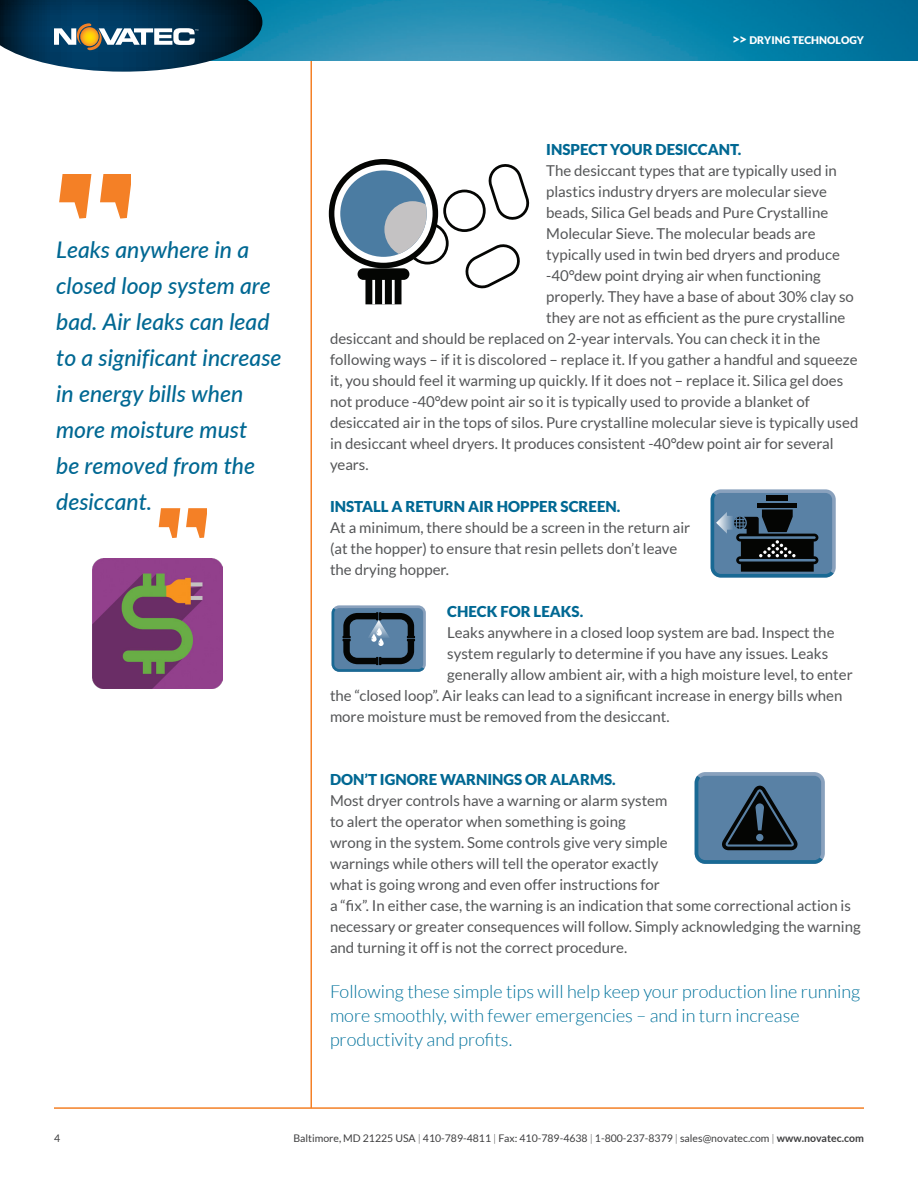
<style>
.page{position:relative;width:918px;height:1188px;background:#fff}
.page>*{position:absolute;margin:0;border:0;box-sizing:border-box;transform-origin:0 0}
.t1{font:285.6px "Air Americana";color:#f48026}
.t2{font:191.4px "Air Americana";color:#f48026}
.Styles_for_Word_RTF{font:italic 500 22.95px/36px "Lato";color:#006893}
.t3{font:300 18px/24px "Lato";color:#00729c}
.t4{font:15px/21px "Lato";color:#545557}
.t5{font:900 15px "Lato";color:#006893}
.t6{font:10.5px "Lato";color:#3e3e3f}
.text{font:900 10.5px "Lato";color:#fff}
.s1{font-size:13.5px}
.s2{font-weight:300}
.s3{font-weight:700}
</style>
<div class="page">
<hr style="left:310px;top:54px;width:2px;height:1054px;background:#f48026">
<hr style="left:54px;top:1107px;width:810px;height:2px;background:#f48026">
<img style="left:262px;top:0;width:656px;height:61px">
<svg style="left:0;top:0;width:262px;height:72px;background:#2f556c"></svg>
<div style="left:443px;top:190px;width:43px;height:42px;border:3px solid #040503;border-radius:50%"></div>
<svg style="left:408px;top:224px;width:39px;height:39px"></svg>
<div style="left:406px;top:222px;width:43px;height:43px;border:3px solid #040503;border-radius:50%"></div>
<svg style="left:465px;top:244px;width:55px;height:45px"></svg>
<svg style="left:485px;top:164px;width:45px;height:56px"></svg>
<svg style="left:365px;top:280px;width:37px;height:24px"></svg>
<hr style="left:372px;top:278px;width:3px;height:26px;background:#fff">
<hr style="left:382px;top:278px;width:3px;height:26px;background:#fff">
<hr style="left:392px;top:278px;width:3px;height:26px;background:#fff">
<div style="left:358px;top:268px;width:51px;height:12px;background:#040503;border-radius:6px"></div>
<svg style="left:332px;top:162px;width:103px;height:104px"></svg>
<div style="left:329px;top:159px;width:109px;height:109px;border:6px solid #040503;border-radius:50%"></div>
<div style="left:340px;top:170px;width:87px;height:87px;background:#4b7ca2;border-radius:50%"></div>
<svg style="left:384px;top:201px;width:43px;height:56px"></svg>
<div style="left:711px;top:489px;width:125px;height:89px;background:#89a1bd;border-radius:10px"></div>
<svg style="left:711px;top:493px;width:123px;height:85px;background:#3d596f"></svg>
<div style="left:332px;top:605px;width:94px;height:67px;background:#89a1bd;border-radius:8px"></div>
<svg style="left:332px;top:608px;width:92px;height:64px;background:#476782"></svg>
<div style="left:695px;top:772px;width:130px;height:92px;background:#89a1bd;border-radius:11px"></div>
<svg style="left:695px;top:776px;width:128px;height:88px;background:#446683"></svg>
<img style="left:93px;top:558px;width:130px;height:130px">
<p class="t1" style="left:38px;top:146px;width:95px">"</p>
<p class="Styles_for_Word_RTF" style="left:56px;top:231px;width:227px">Leaks anywhere in a closed loop system are bad. Air leaks can lead to a significant increase in energy bills when more moisture must<br>be removed from the desiccant.</p>
<p class="t2" style="left:144px;top:489px;width:64px">"</p>
<p class="text" style="left:732px;top:34px;width:133px"><span class="s1">&gt;&gt;</span> DRYING TECHNOLOGY</p>
<p class="t5" style="left:546px;top:140px;width:197px">INSPECT YOUR DESICCANT.</p>
<p class="t4" style="left:546px;top:160px;width:292px">The desiccant types that are typically used in</p>
<p class="t4" style="left:546px;top:181px;width:282px">plastics industry dryers are molecular sieve</p>
<p class="t4" style="left:546px;top:202px;width:284px">beads, Silica Gel beads and Pure Crystalline</p>
<p class="t4" style="left:546px;top:223px;width:271px">Molecular Sieve. The molecular beads are</p>
<p class="t4" style="left:546px;top:244px;width:295px">typically used in twin bed dryers and produce</p>
<p class="t4" style="left:546px;top:265px;width:276px">-40°dew point drying air when functioning</p>
<p class="t4" style="left:546px;top:286px;width:309px">properly. They have a base of about 30% clay so</p>
<p class="t4" style="left:546px;top:307px;width:301px">they are not as efficient as the pure crystalline</p>
<p class="t4" style="left:330px;top:328px;width:492px">desiccant and should be replaced on 2-year intervals. You can check it in the</p>
<p class="t4" style="left:330px;top:349px;width:529px">following ways – if it is discolored – replace it. If you gather a handful and squeeze</p>
<p class="t4" style="left:330px;top:370px;width:515px">it, you should feel it warming up quickly. If it does not – replace it. Silica gel does</p>
<p class="t4" style="left:330px;top:391px;width:481px">not produce -40°dew point air so it is typically used to provide a blanket of</p>
<p class="t4" style="left:330px;top:412px;width:530px">desiccated air in the tops of silos. Pure crystalline molecular sieve is typically used</p>
<p class="t4" style="left:330px;top:433px;width:505px">in desiccant wheel dryers. It produces consistent -40°dew point air for several</p>
<p class="t4" style="left:330px;top:454px;width:40px">years.</p>
<p class="t5" style="left:330px;top:497px;width:292px">INSTALL A RETURN AIR HOPPER SCREEN.</p>
<p class="t4" style="left:330px;top:517px;width:362px">At a minimum, there should be a screen in the return air (at the hopper) to ensure that resin pellets don’t leave the drying hopper.</p>
<p class="t5" style="left:447px;top:602px;width:138px">CHECK FOR LEAKS.</p>
<p class="t4" style="left:447px;top:622px;width:389px">Leaks anywhere in a closed loop system are bad. Inspect the</p>
<p class="t4" style="left:447px;top:643px;width:382px">system regularly to determine if you have any issues. Leaks</p>
<p class="t4" style="left:447px;top:664px;width:407px">generally allow ambient air, with a high moisture level, to enter</p>
<p class="t4" style="left:330px;top:685px;width:514px">the “closed loop”. Air leaks can lead to a significant increase in energy bills when</p>
<p class="t4" style="left:330px;top:706px;width:341px">more moisture must be removed from the desiccant.</p>
<p class="t5" style="left:330px;top:770px;width:287px">DON’T IGNORE WARNINGS OR ALARMS.</p>
<p class="t4" style="left:330px;top:790px;width:532px">Most dryer controls have a warning or alarm system<br>to alert the operator when something is going<br>wrong in the system. Some controls give very simple<br>warnings while others will tell the operator exactly<br>what is going wrong and even offer instructions for<br>a “fix”. In either case, the warning is an indication that some correctional action is necessary or greater consequences will follow. Simply acknowledging the warning and turning it off is not the correct procedure.</p>
<p class="t3" style="left:330px;top:979px;width:532px">Following these simple tips will help keep your production line running more smoothly, with fewer emergencies – and in turn increase productivity and profits.</p>
<p class="t6" style="left:54px;top:1133px;width:8px">4</p>
<p class="t6" style="left:293px;top:1133px;width:572px">Baltimore, MD 21225 USA <span class="s2">|</span> 410-789-4811 <span class="s2">|</span> Fax: 410-789-4638 <span class="s2">|</span> 1-800-237-8379 <span class="s2">|</span> sales@novatec.com <span class="s2">|</span> <span class="s3">www.novatec.com</span></p>
</div>
